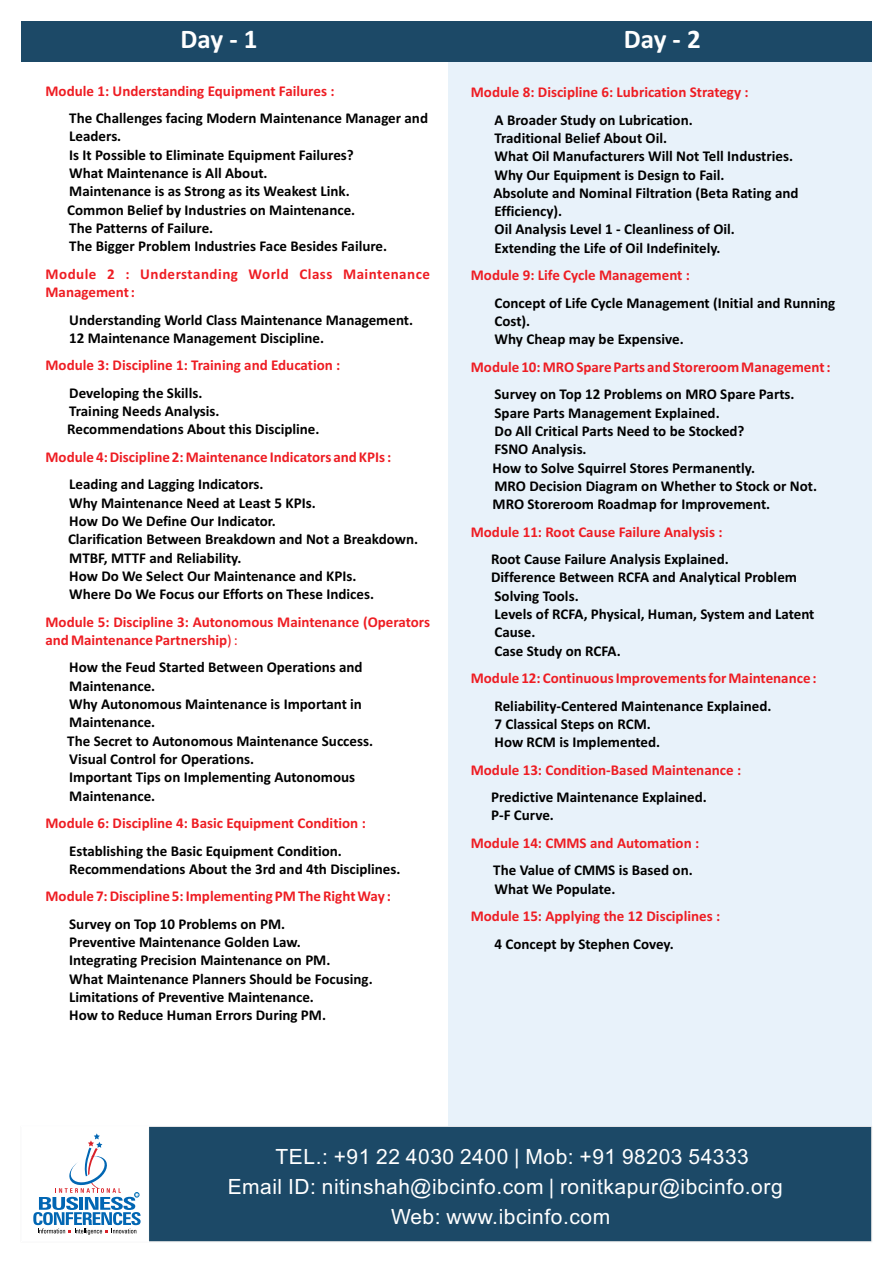
<style>
.page{position:relative;width:893px;height:1263px;background:#fff}
.page>*{position:absolute;margin:0;border:0;box-sizing:border-box;transform-origin:0 0}
.t1{font:700 27px "Calibri";letter-spacing:-.01em;color:#fff}
.t2{font:21px "Arial";letter-spacing:.025em;color:#fff}
.t3{font:700 15px/18.3px "Calibri";color:#000}
.t4{font:700 15px/18.3px "Calibri";color:#ee1d23}
.t5{font:700 15px/18.3px "Calibri";letter-spacing:.03em;color:#ee1d23}
.s1{font-weight:400}
</style>
<div class="page">
<div style="left:448px;top:21px;width:424px;height:1112px;background:#e8f2fa"></div>
<div style="left:21px;top:21px;width:851px;height:41px;background:#1c4967"></div>
<div style="left:149px;top:1126px;width:723px;height:116px;background:#1c4967"></div>
<svg style="left:33px;top:1133px;width:108px;height:102px"></svg>
<h1 class="t1" style="left:181px;top:28px;width:78px">Day - 1</h1>
<h1 class="t1" style="left:624px;top:28px;width:78px">Day - 2</h1>
<p class="t4" style="left:46px;top:83px;width:290px">Module 1: Understanding Equipment Failures :</p>
<p class="t3" style="left:67px;top:110px;width:362px">The Challenges facing Modern Maintenance Manager and Leaders.<br>Is It Possible to Eliminate Equipment Failures?<br>What Maintenance is All About.<br>Maintenance is as Strong as its Weakest Link.<br>Common Belief by Industries on Maintenance.<br>The Patterns of Failure.<br>The Bigger Problem Industries Face Besides Failure.</p>
<p class="t5" style="left:46px;top:266px;width:386px">Module 2 : Understanding World Class Maintenance<br>Management :</p>
<p class="t3" style="left:69px;top:312px;width:345px">Understanding World Class Maintenance Management.<br>12 Maintenance Management Discipline.</p>
<p class="t4" style="left:46px;top:357px;width:296px">Module 3: Discipline 1: Training and Education :</p>
<p class="t3" style="left:67px;top:385px;width:254px">Developing the Skills.<br>Training Needs Analysis.<br>Recommendations About this Discipline.</p>
<p class="t4" style="left:46px;top:449px;width:347px">Module 4: Discipline 2: Maintenance Indicators and KPIs :</p>
<p class="t3" style="left:68px;top:476px;width:352px">Leading and Lagging Indicators.<br>Why Maintenance Need at Least 5 KPIs.<br>How Do We Define Our Indicator.<br>Clarification Between Breakdown and Not a Breakdown.<br>MTBF, MTTF and Reliability.<br>How Do We Select Our Maintenance and KPIs.<br>Where Do We Focus our Efforts on These Indices.</p>
<p class="t4" style="left:46px;top:614px;width:386px">Module 5: Discipline 3: Autonomous Maintenance (Operators and Maintenance Partnership<span class="s1">) :</span></p>
<p class="t3" style="left:67px;top:659px;width:307px">How the Feud Started Between Operations and<br>Maintenance.<br>Why Autonomous Maintenance is Important in<br>Maintenance.<br>The Secret to Autonomous Maintenance Success.<br>Visual Control for Operations.<br>Important Tips on Implementing Autonomous<br>Maintenance.</p>
<p class="t4" style="left:46px;top:815px;width:322px">Module 6: Discipline 4: Basic Equipment Condition :</p>
<p class="t3" style="left:69px;top:843px;width:333px">Establishing the Basic Equipment Condition.<br>Recommendations About the 3rd and 4th Disciplines.</p>
<p class="t4" style="left:45px;top:888px;width:347px">Module 7: Discipline 5: Implementing PM The Right Way :</p>
<p class="t3" style="left:69px;top:916px;width:305px">Survey on Top 10 Problems on PM.<br>Preventive Maintenance Golden Law.<br>Integrating Precision Maintenance on PM.<br>What Maintenance Planners Should be Focusing.<br>Limitations of Preventive Maintenance.<br>How to Reduce Human Errors During PM.</p>
<p class="t4" style="left:471px;top:84px;width:279px">Module 8: Discipline 6: Lubrication Strategy :</p>
<p class="t3" style="left:493px;top:112px;width:307px">A Broader Study on Lubrication.<br>Traditional Belief About Oil.<br>What Oil Manufacturers Will Not Tell Industries.<br>Why Our Equipment is Design to Fail.<br>Absolute and Nominal Filtration (Beta Rating and Efficiency).<br>Oil Analysis Level 1 - Cleanliness of Oil.<br>Extending the Life of Oil Indefinitely.</p>
<p class="t4" style="left:471px;top:267px;width:221px">Module 9: Life Cycle Management :</p>
<p class="t3" style="left:495px;top:295px;width:342px">Concept of Life Cycle Management (Initial and Running<br>Cost).<br>Why Cheap may be Expensive.</p>
<p class="t4" style="left:471px;top:359px;width:361px">Module 10: MRO Spare Parts and Storeroom Management :</p>
<p class="t3" style="left:493px;top:386px;width:326px">Survey on Top 12 Problems on MRO Spare Parts.<br>Spare Parts Management Explained.<br>Do All Critical Parts Need to be Stocked?<br>FSNO Analysis.<br>How to Solve Squirrel Stores Permanently.<br>MRO Decision Diagram on Whether to Stock or Not.<br>MRO Storeroom Roadmap for Improvement.</p>
<p class="t4" style="left:471px;top:524px;width:253px">Module 11: Root Cause Failure Analysis :</p>
<p class="t3" style="left:491px;top:551px;width:325px">Root Cause Failure Analysis Explained.<br>Difference Between RCFA and Analytical Problem<br>Solving Tools.<br>Levels of RCFA, Physical, Human, System and Latent<br>Cause.<br>Case Study on RCFA.</p>
<p class="t4" style="left:471px;top:670px;width:347px">Module 12: Continuous Improvements for Maintenance :</p>
<p class="t3" style="left:494px;top:698px;width:278px">Reliability-Centered Maintenance Explained.<br>7 Classical Steps on RCM.<br>How RCM is Implemented.</p>
<p class="t4" style="left:471px;top:762px;width:272px">Module 13: Condition-Based Maintenance :</p>
<p class="t3" style="left:491px;top:789px;width:217px">Predictive Maintenance Explained.<br>P-F Curve.</p>
<p class="t4" style="left:471px;top:835px;width:230px">Module 14: CMMS and Automation :</p>
<p class="t3" style="left:493px;top:862px;width:201px">The Value of CMMS is Based on.<br>What We Populate.</p>
<p class="t4" style="left:471px;top:908px;width:251px">Module 15: Applying the 12 Disciplines :</p>
<p class="t3" style="left:494px;top:936px;width:181px">4 Concept by Stephen Covey.</p>
<h2 class="t2" style="left:276px;top:1149px;width:475px">TEL.: +91 22 4030 2400 | Mob: +91 98203 54333</h2>
<h2 class="t2" style="left:228px;top:1179px;width:556px">Email ID: nitinshah@ibcinfo.com | ronitkapur@ibcinfo.org</h2>
<h2 class="t2" style="left:391px;top:1208px;width:220px">Web: www.ibcinfo.com</h2>
</div>
